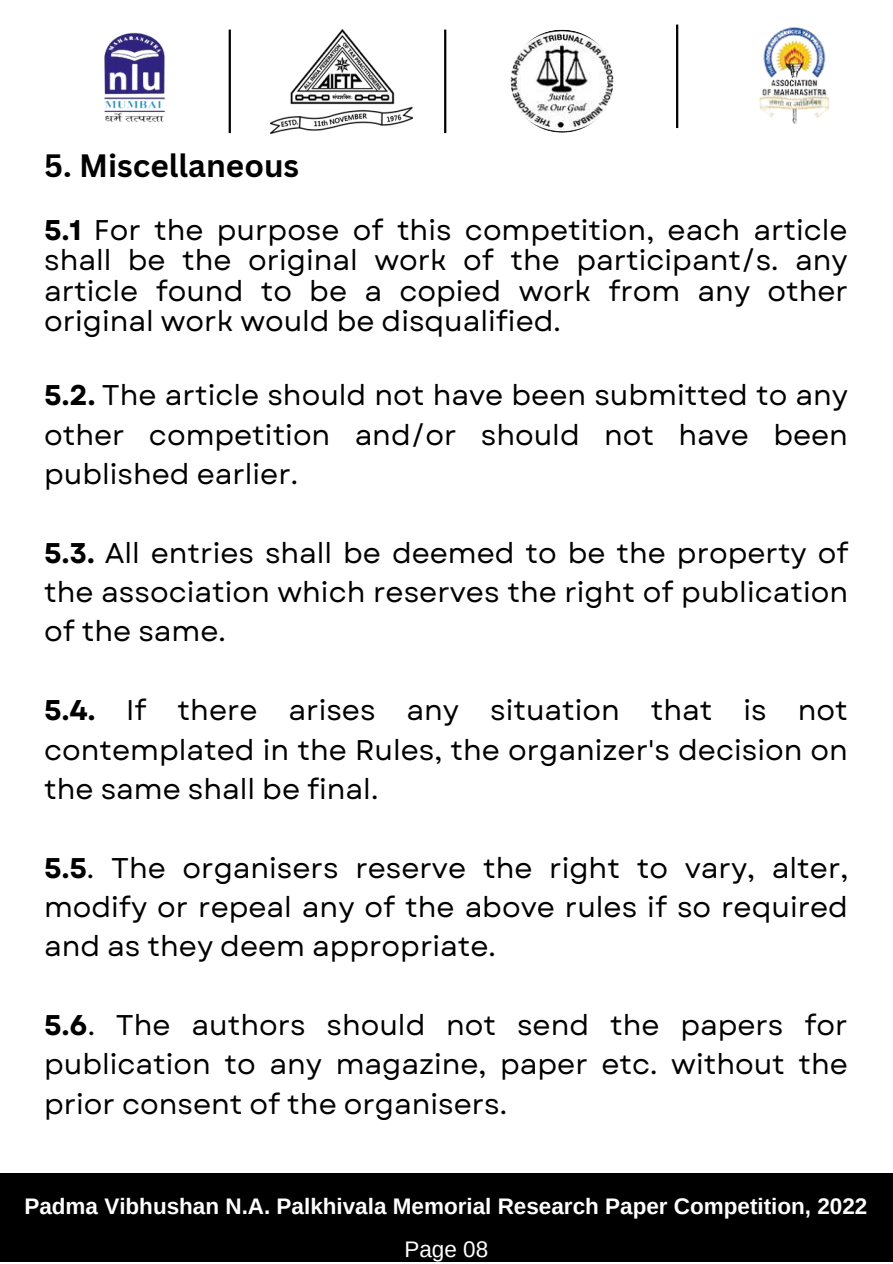
<style>
.page{position:relative;width:893px;height:1264px;background:#fff}
.page>*{position:absolute;margin:0;border:0;box-sizing:border-box;transform-origin:0 0}
.t1{font:700 31.5px "Canva Sans";color:#000}
.t2{font:28.5px/39.3px "Garet";color:#000;text-align:justify}
.t3{font:700 22.5px "Arimo";color:#fff}
.t4{font:22.5px "Arimo";color:#fff}
.s1{font-weight:700}
</style>
<div class="page">
<img style="left:759px;top:27px;width:71px;height:97px">
<img style="left:510px;top:30px;width:103px;height:103px;border-radius:50%">
<hr style="left:444px;top:30px;width:2px;height:103px;background:#000">
<hr style="left:676px;top:25px;width:2px;height:103px;background:#000">
<div style="left:0;top:1173px;width:892px;height:88px;background:#000"></div>
<img style="left:104px;top:29px;width:127px;height:105px">
<img style="left:271px;top:30px;width:141px;height:103px">
<p class="t1" style="left:44px;top:143px;width:256px">5. Miscellaneous</p>
<p class="t2" style="left:44px;top:215px;width:805px;line-height:30.3px"><span class="s1">5.1</span> For the purpose of this competition, each article shall be the original work of the participant/s. any article found to be a copied work from any other original work would be disqualified.</p>
<p class="t2" style="left:44px;top:376px;width:805px"><span class="s1">5.2.</span> The article should not have been submitted to any other competition and/or should not have been published earlier.</p>
<p class="t2" style="left:44px;top:533px;width:805px"><span class="s1">5.3.</span> All entries shall be deemed to be the property of the association which reserves the right of publication of the same.</p>
<p class="t2" style="left:44px;top:690px;width:805px"><span class="s1">5.4.</span> If there arises any situation that is not contemplated in the Rules, the organizer's decision on the same shall be final.</p>
<p class="t2" style="left:44px;top:848px;width:805px"><span class="s1">5.5</span>. The organisers reserve the right to vary, alter, modify or repeal any of the above rules if so required and as they deem appropriate.</p>
<p class="t2" style="left:44px;top:1005px;width:805px"><span class="s1">5.6</span>. The authors should not send the papers for publication to any magazine, paper etc. without the prior consent of the organisers.</p>
<p class="t3" style="left:24px;top:1193px;width:844px">Padma Vibhushan N.A. Palkhivala Memorial Research Paper Competition, 2022</p>
<p class="t4" style="left:404px;top:1236px;width:85px">Page 08</p>
</div>
